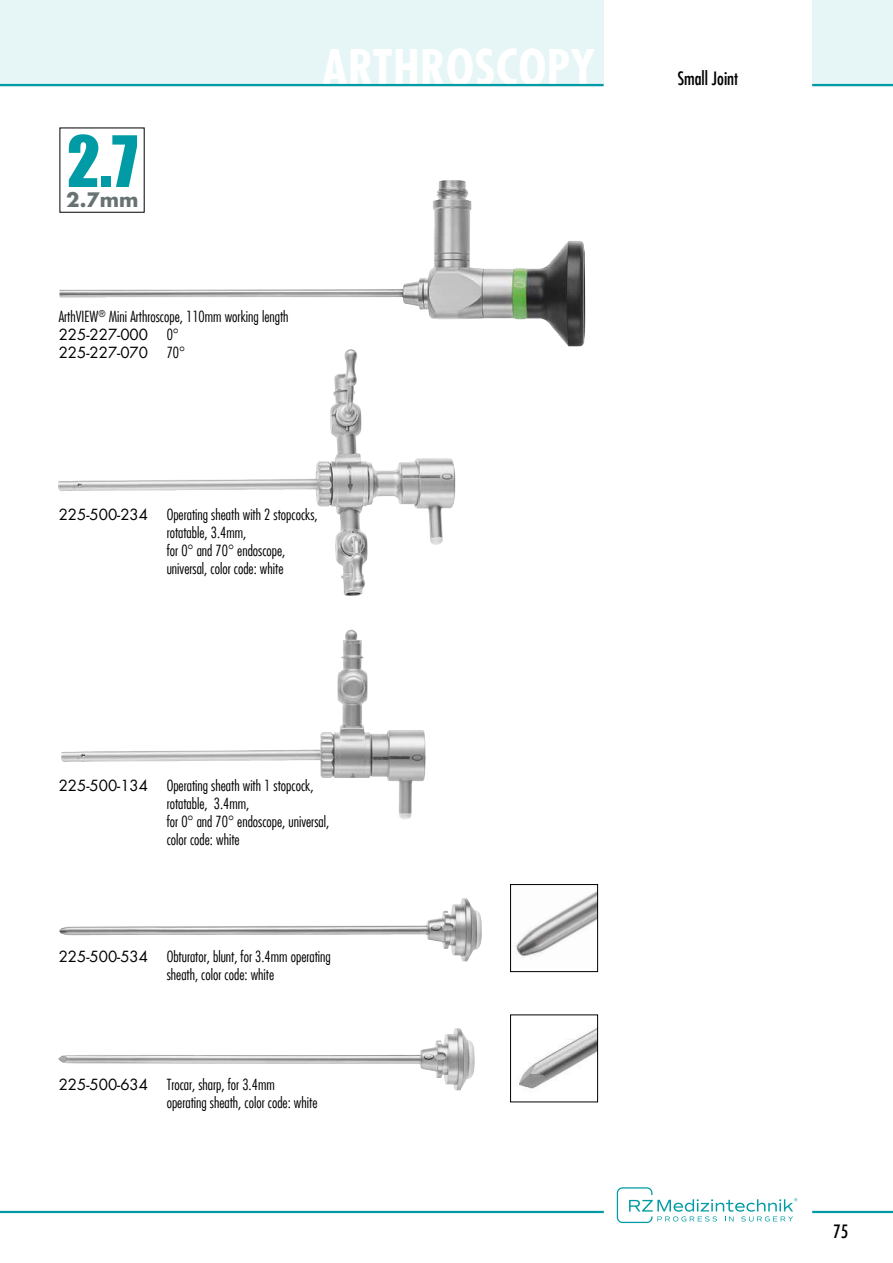
<style>
.page{position:relative;width:893px;height:1263px;background:#fff}
.page>*{position:absolute;margin:0;border:0;box-sizing:border-box;transform-origin:0 0}
.t1{font:65.4px "Impact";color:#009ba4}
.t2{font:700 condensed 48px "Futura LT";letter-spacing:.01em;color:#fff}
.t3{font:700 19.5px "Futura LT";color:#697273}
.t4{font:condensed 18px "Futura LT";color:#000}
.t5{font:300 condensed 15px/18px "Futura LT";color:#000}
.s1{font-weight:400;font-stretch:normal}
</style>
<div class="page">
<hr style="left:812px;top:1211px;width:81px;height:2px;background:#009ba4">
<hr style="left:0;top:1211px;width:604px;height:2px;background:#009ba4">
<div style="left:0;top:0;width:604px;height:86px;background:#e6f5f6"></div>
<div style="left:812px;top:0;width:81px;height:86px;background:#e6f5f6"></div>
<hr style="left:812px;top:84px;width:81px;height:2px;background:#009ba4">
<svg style="left:617px;top:1187px;width:180px;height:36px"></svg>
<img style="left:60px;top:180px;width:525px;height:166px">
<img style="left:58px;top:354px;width:397px;height:242px">
<img style="left:61px;top:629px;width:365px;height:190px">
<img style="left:59px;top:898px;width:423px;height:63px">
<img style="left:58px;top:1028px;width:417px;height:62px">
<img style="left:518px;top:1028px;width:78px;height:61px">
<div style="left:510px;top:1014px;width:88px;height:88px;border:1px solid #000"></div>
<img style="left:516px;top:891px;width:80px;height:67px">
<div style="left:510px;top:884px;width:88px;height:88px;border:1px solid #000"></div>
<hr style="left:0;top:84px;width:604px;height:2px;background:#009ba4">
<div style="left:60px;top:128px;width:84px;height:84px;background:#fff"></div>
<h1 class="t1" style="left:67px;top:111px;width:72px">2.7</h1>
<h3 class="t3" style="left:66px;top:187px;width:74px">2.7mm</h3>
<h2 class="t2" style="left:322px;top:37px;width:275px">ARTHROSCOPY</h2>
<p class="t5" style="left:59px;top:308px;width:231px">ArthVIEW<sup>®</sup> Mini Arthroscope, 110mm working length<br><span class="s1">225-227-000</span> 0°<br><span class="s1">225-227-070</span> 70°</p>
<p class="t5" style="left:167px;top:505px;width:153px;text-indent:-108px"><span class="s1">225-500-234</span> Operating sheath with 2 stopcocks, rotatable, 3.4mm,<br>for 0° and 70° endoscope, universal, color code: white</p>
<p class="t5" style="left:167px;top:777px;width:164px;text-indent:-108px"><span class="s1">225-500-134</span> Operating sheath with 1 stopcock, rotatable, 3.4mm,<br>for 0° and 70° endoscope, universal, color code: white</p>
<p class="t5" style="left:167px;top:948px;width:166px;text-indent:-108px"><span class="s1">225-500-534</span> Obturator, blunt, for 3.4mm operating sheath, color code: white</p>
<p class="t5" style="left:167px;top:1076px;width:152px;text-indent:-108px"><span class="s1">225-500-634</span> Trocar, sharp, for 3.4mm operating sheath, color code: white</p>
<p class="t4" style="left:678px;top:67px;width:62px">Small Joint</p>
<p class="t4" style="left:833px;top:1220px;width:16px">75</p>
</div>
